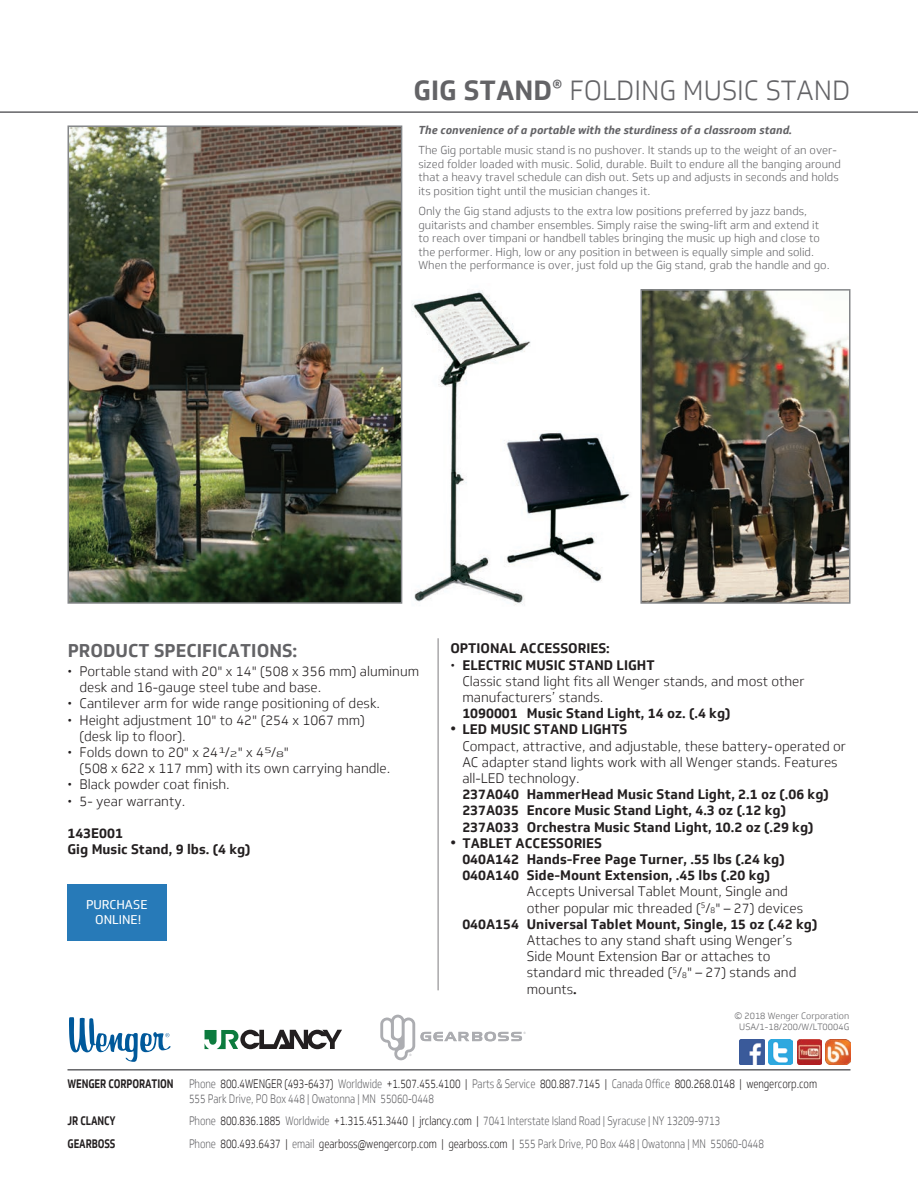
<style>
.page{position:relative;width:918px;height:1188px;background:#fff}
.page>*{position:absolute;margin:0;border:0;box-sizing:border-box;transform-origin:0 0}
.t1{font:300 27px "Soleto";color:#636366}
.univ_subhead{font:700 18px "Soleto";color:#636366}
.univ_body{font:300 13.5px/16.2px "Soleto";color:#231f20}
.Copy{font:300 13.5px "Soleto";color:#231f20}
.univ_body-2{font:700 13.5px "Soleto";color:#231f20}
.product_info{font:700 13.5px/16.2px "Soleto";color:#231f20}
.t2{font:12.3px/14.9px "Soleto";color:#fff;text-align:center}
.univ_subhead-2{font:300 12px/14.4px "Soleto";letter-spacing:-.01em;color:#636366;scale:.8 1}
.univ_subhead-3{font:700 12px "Soleto";letter-spacing:-.01em;color:#231f20;scale:.8 1}
.captions{font:300 11.25px/13.5px "Soleto";color:#636366}
.italic_berling{font:italic 700 11.25px "Soleto";color:#636366}
.univ_body-3{font:300 9px "Soleto";color:#636366}
.s1{font-weight:700}
.s2{font-size:8.1px}
.s3{font-weight:300}
.s4{color:#231f20}
</style>
<div class="page">
<hr style="left:0;top:111px;width:918px;height:2px;background:#636366">
<div style="left:68px;top:885px;width:99px;height:56px;background:#277ab8"></div>
<hr style="left:68px;top:1069px;width:782px;height:2px;background:#636366">
<div style="left:371px;top:1006px;width:164px;height:64px;background:#fff"></div>
<svg style="left:380px;top:1015px;width:146px;height:45px"></svg>
<div style="left:57px;top:1006px;width:124px;height:67px;background:#fff"></div>
<svg style="left:69px;top:1017px;width:102px;height:45px"></svg>
<svg style="left:205px;top:1030px;width:137px;height:19px"></svg>
<img style="left:739px;top:1039px;width:25px;height:25px">
<img style="left:768px;top:1039px;width:25px;height:25px">
<img style="left:797px;top:1039px;width:25px;height:25px">
<img style="left:826px;top:1039px;width:24px;height:25px">
<img style="left:71px;top:128px;width:328px;height:473px">
<div style="left:68px;top:125px;width:334px;height:479px;border:2px solid #848689"></div>
<img style="left:643px;top:292px;width:204px;height:309px">
<div style="left:640px;top:289px;width:210px;height:315px;border:2px solid #848689"></div>
<img style="left:412px;top:290px;width:119px;height:316px">
<img style="left:500px;top:430px;width:130px;height:152px">
<hr style="left:437px;top:638px;width:2px;height:352px;background:#a9a8aa">
<p class="t1" style="left:414px;top:75px;width:438px"><span class="s1">GIG STAND</span><sup>®</sup> FOLDING MUSIC STAND</p>
<p class="italic_berling" style="left:418px;top:123px;width:375px">The convenience of a portable with the sturdiness of a classroom stand.</p>
<p class="captions" style="left:418px;top:144px;width:424px">The Gig portable music stand is no pushover. It stands up to the weight of an over&shy;sized folder loaded with music. Solid, durable. Built to endure all the banging around that a heavy travel schedule can dish out. Sets up and adjusts in seconds and holds its position tight until the musician changes it.</p>
<p class="captions" style="left:418px;top:204px;width:413px">Only the Gig stand adjusts to the extra low positions preferred by jazz bands, guitarists and chamber ensembles. Simply raise the swing-lift arm and extend it to reach over timpani or handbell tables bringing the music up high and close to the performer. High, low or any position in between is equally simple and solid.<br>When the performance is over, just fold up the Gig stand, grab the handle and go.</p>
<p class="univ_subhead" style="left:68px;top:639px;width:231px">PRODUCT SPECIFICATIONS:</p>
<p class="Copy" style="left:68px;top:663px;width:353px">• Portable stand with 20" x 14" (508 x 356 mm) aluminum</p>
<p class="Copy" style="left:80px;top:679px;width:243px">desk and 16-gauge steel tube and base.</p>
<p class="Copy" style="left:68px;top:696px;width:314px">• Cantilever arm for wide range positioning of desk.</p>
<p class="Copy" style="left:68px;top:712px;width:299px">• Height adjustment 10" to 42" (254 x 1067 mm)</p>
<p class="Copy" style="left:80px;top:728px;width:108px">(desk lip to floor).</p>
<p class="Copy" style="left:68px;top:744px;width:223px">• Folds down to 20" x 24<sup>1</sup>/<span class="s2">2</span>" x 4<sup>5</sup>/<span class="s2">8</span>"</p>
<p class="Copy" style="left:80px;top:760px;width:312px">(508 x 622 x 117 mm) with its own carrying handle.</p>
<p class="Copy" style="left:68px;top:777px;width:164px">• Black powder coat finish.</p>
<p class="Copy" style="left:68px;top:793px;width:119px">• 5- year warranty.</p>
<p class="product_info" style="left:68px;top:825px;width:185px">143E001<br>Gig Music Stand, 9 lbs. (4 kg)</p>
<p class="t2" style="left:86px;top:897px;width:63px">PURCHASE<br>ONLINE!</p>
<p class="univ_body-2" style="left:450px;top:640px;width:161px">OPTIONAL ACCESSORIES:</p>
<p class="univ_body-2" style="left:450px;top:656px;width:206px"><span class="s3">•</span> ELECTRIC MUSIC STAND LIGHT</p>
<p class="univ_body" style="left:462px;top:673px;width:344px">Classic stand light fits all Wenger stands, and most other manufacturers’ stands.<br><span class="s1">1090001 Music Stand Light, 14 oz. (.4 kg)</span></p>
<p class="univ_body-2" style="left:450px;top:721px;width:179px">• LED MUSIC STAND LIGHTS</p>
<p class="univ_body" style="left:462px;top:738px;width:385px">Compact, attractive, and adjustable, these battery-operated or</p>
<p class="univ_body" style="left:462px;top:754px;width:377px">AC adapter stand lights work with all Wenger stands. Features</p>
<p class="univ_body" style="left:462px;top:770px;width:119px">all-LED technology.</p>
<p class="product_info" style="left:462px;top:786px;width:368px">237A040 HammerHead Music Stand Light, 2.1 oz (.06 kg)</p>
<p class="product_info" style="left:462px;top:803px;width:325px">237A035 Encore Music Stand Light, 4.3 oz (.12 kg)</p>
<p class="product_info" style="left:462px;top:819px;width:353px">237A033 Orchestra Music Stand Light, 10.2 oz (.29 kg)</p>
<p class="univ_body-2" style="left:450px;top:835px;width:153px">• TABLET ACCESSORIES</p>
<p class="univ_body-2" style="left:462px;top:851px;width:324px">040A142 Hands-Free Page Turner, .55 lbs (.24 kg)</p>
<p class="univ_body-2" style="left:462px;top:867px;width:309px">040A140 Side-Mount Extension, .45 lbs (.20 kg)</p>
<p class="univ_body" style="left:527px;top:884px;width:263px">Accepts Universal Tablet Mount, Single and</p>
<p class="univ_body" style="left:527px;top:900px;width:278px">other popular mic threaded (<sup>5</sup>/<span class="s2">8</span>" – 27) devices</p>
<p class="univ_body-2" style="left:462px;top:916px;width:356px">040A154 Universal Tablet Mount, Single, 15 oz (.42 kg)</p>
<p class="univ_body" style="left:527px;top:932px;width:267px">Attaches to any stand shaft using Wenger’s</p>
<p class="univ_body" style="left:527px;top:949px;width:245px">Side Mount Extension Bar or attaches to</p>
<p class="univ_body" style="left:527px;top:965px;width:271px">standard mic threaded (<sup>5</sup>/<span class="s2">8</span>" – 27) stands and</p>
<p class="univ_body" style="left:527px;top:981px;width:51px">mounts<span class="s1">.</span></p>
<p class="univ_body-3" style="left:734px;top:1010px;width:116px">© 2018 Wenger Corporation</p>
<p class="univ_body-3" style="left:739px;top:1021px;width:111px">USA/1-18/200/W/LT0004G</p>
<p class="univ_subhead-3" style="left:68px;top:1076px;width:134px">WENGER CORPORATION</p>
<p class="univ_subhead-2" style="left:189px;top:1077px;width:787px">Phone <span class="s4">800.4WENGER (493-6437)</span> Worldwide <span class="s4">+1.507.455.4100 |</span> Parts &amp; Service <span class="s4">800.887.7145 |</span> Canada Office <span class="s4">800.268.0148 | wengercorp.com<br></span>555 Park Drive, PO Box 448 | Owatonna | MN 55060-0448</p>
<p class="univ_subhead-3" style="left:68px;top:1113px;width:62px">JR CLANCY</p>
<p class="univ_subhead-2" style="left:189px;top:1114px;width:666px">Phone <span class="s4">800.836.1885</span> Worldwide <span class="s4">+1.315.451.3440 | jrclancy.com |</span> 7041 Interstate Island Road | Syracuse | NY 13209-9713</p>
<p class="univ_subhead-3" style="left:68px;top:1136px;width:62px">GEARBOSS</p>
<p class="univ_subhead-2" style="left:189px;top:1136px;width:720px">Phone <span class="s4">800.493.6437 |</span> email <span class="s4">gearboss@wengercorp.com | gearboss.com |</span> 555 Park Drive, PO Box 448 | Owatonna | MN 55060-0448</p>
</div>
